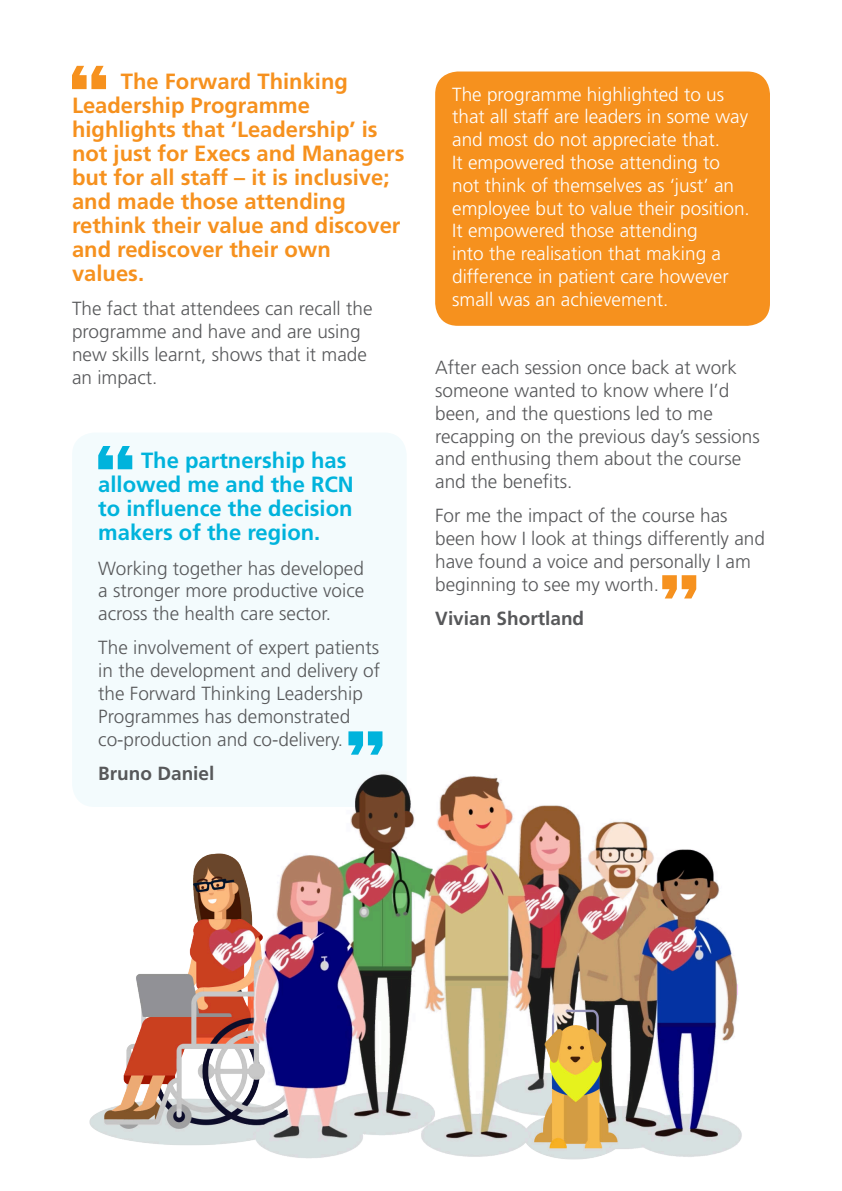
<style>
.page{position:relative;width:842px;height:1191px;background:#fff}
.page>*{position:absolute;margin:0;border:0;box-sizing:border-box;transform-origin:0 0}
.t1{font:700 22px/24px "Frutiger";color:#f6911e}
.t2{font:700 22px/24px "Frutiger";color:#00b3dc}
.t3{font:300 19px/22.8px "Frutiger";color:#57585a}
.t4{font:300 19px/22.8px "Frutiger";color:#fff}
.t5{font:700 19px "Frutiger";color:#57585a}
</style>
<div class="page">
<div style="left:72px;top:432px;width:335px;height:375px;background:#f3fbfd;border-radius:23px"></div>
<div style="left:435px;top:71px;width:335px;height:255px;background:#f6911e;border-radius:23px"></div>
<svg style="left:72px;top:66px;width:34px;height:23px"></svg>
<svg style="left:348px;top:731px;width:34px;height:17px"></svg>
<svg style="left:98px;top:446px;width:34px;height:23px"></svg>
<svg style="left:662px;top:575px;width:34px;height:23px"></svg>
<img style="left:82px;top:748px;width:660px;height:412px">
<p class="t1" style="left:72px;top:69px;width:334px;text-indent:49px">The Forward Thinking<br>Leadership Programme highlights that ‘Leadership’ is not just for Execs and Managers but for all staff – it is inclusive; and made those attending rethink their value and discover and rediscover their own values.</p>
<p class="t3" style="left:72px;top:297px;width:302px">The fact that attendees can recall the programme and have and are using new skills learnt, shows that it made an impact.</p>
<p class="t2" style="left:98px;top:448px;width:257px;text-indent:43px">The partnership has allowed me and the RCN to influence the decision makers of the region.</p>
<p class="t3" style="left:98px;top:556px;width:268px;text-align:justify">Working together has developed a stronger more productive voice across the health care sector.</p>
<p class="t3" style="left:98px;top:636px;width:283px">The involvement of expert patients in the development and delivery of the Forward Thinking Leadership Programmes has demonstrated co-production and co-delivery.</p>
<p class="t5" style="left:98px;top:762px;width:118px">Bruno Daniel</p>
<p class="t4" style="left:452px;top:83px;width:299px">The programme highlighted to us that all staff are leaders in some way and most do not appreciate that.<br>It empowered those attending to not think of themselves as ‘just’ an employee but to value their position.<br>It empowered those attending<br>into the realisation that making a difference in patient care however small was an achievement.</p>
<p class="t3" style="left:435px;top:356px;width:326px">After each session once back at work someone wanted to know where I’d been, and the questions led to me recapping on the previous day’s sessions and enthusing them about the course and the benefits.</p>
<p class="t3" style="left:435px;top:504px;width:331px">For me the impact of the course has been how I look at things differently and have found a voice and personally I am beginning to see my worth.</p>
<p class="t5" style="left:435px;top:607px;width:151px">Vivian Shortland</p>
</div>
